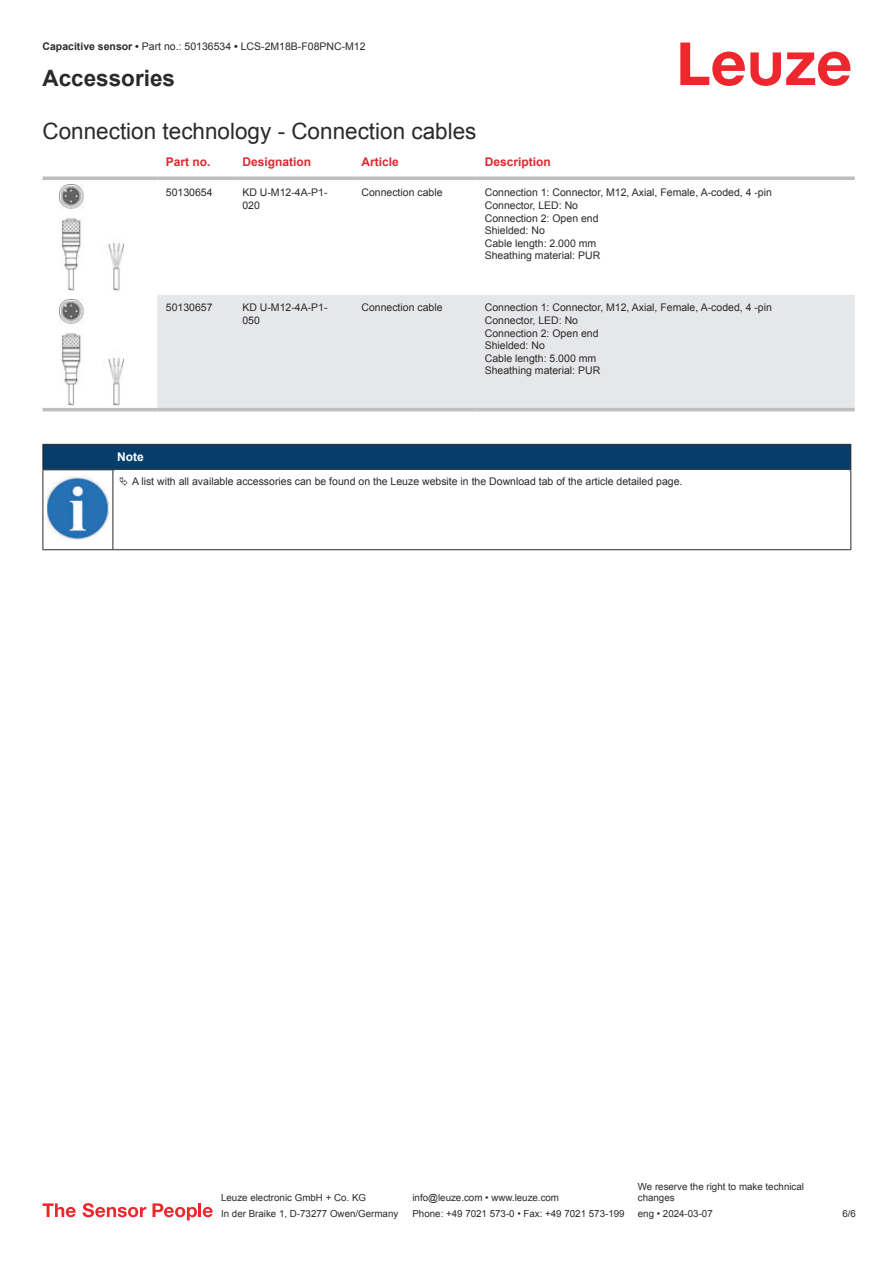
<style>
.page{position:relative;width:893px;height:1263px;background:#fff}
.page>*{position:absolute;margin:0;border:0;box-sizing:border-box;transform-origin:0 0}
.t1{font:22.5px "Arial";color:#2b292a}
.t2{font:700 22.5px "Arial";color:#2b292a}
.t3{font:700 12px "Arial";color:#db2a30}
.t4{font:700 12px "Arial";color:#fff}
.t5{font:10.5px/12.6px "Arial";color:#2b292a}
.t6{font:9.75px/11.7px "Arial";color:#2b292a}
.s1{font-weight:700}
</style>
<div class="page">
<svg style="left:680px;top:43px;width:170px;height:43px"></svg>
<div style="left:157px;top:295px;width:698px;height:113px;background:#e6e7e9"></div>
<svg style="left:43px;top:176px;width:114px;height:4px"></svg>
<svg style="left:157px;top:176px;width:77px;height:4px"></svg>
<svg style="left:234px;top:176px;width:119px;height:4px"></svg>
<svg style="left:353px;top:176px;width:123px;height:4px"></svg>
<svg style="left:476px;top:176px;width:379px;height:4px;fill:#bdbfc1"></svg>
<hr style="left:43px;top:408px;width:114px;height:3px;background:#bdbfc1">
<hr style="left:157px;top:408px;width:77px;height:3px;background:#bdbfc1">
<hr style="left:234px;top:408px;width:119px;height:3px;background:#bdbfc1">
<hr style="left:353px;top:408px;width:123px;height:3px;background:#bdbfc1">
<hr style="left:476px;top:408px;width:379px;height:3px;background:#bdbfc1">
<img style="left:59px;top:184px;width:65px;height:107px">
<img style="left:59px;top:299px;width:65px;height:106px">
<div style="left:43px;top:444px;width:808px;height:26px;background:#063d69"></div>
<hr style="left:113px;top:469px;width:738px;height:1px;background:#2b292a">
<hr style="left:43px;top:470px;width:1px;height:75px;background:#2b292a">
<hr style="left:113px;top:470px;width:1px;height:75px;background:#2b292a">
<hr style="left:850px;top:470px;width:1px;height:75px;background:#2b292a">
<hr style="left:43px;top:549px;width:70px;height:1px;background:#2b292a">
<hr style="left:113px;top:549px;width:738px;height:1px;background:#2b292a">
<img style="left:47px;top:476px;width:61px;height:63px">
<svg style="left:43px;top:1203px;width:33px;height:14px"></svg>
<svg style="left:83px;top:1203px;width:63px;height:14px"></svg>
<svg style="left:153px;top:1203px;width:44px;height:17px"></svg>
<hr style="left:198px;top:1203px;width:3px;height:14px;background:#ed272d">
<svg style="left:203px;top:1207px;width:10px;height:10px"></svg>
<p class="t5" style="left:43px;top:41px;width:325px"><span class="s1">Capacitive sensor •</span> Part no.: 50136534 <span class="s1">•</span> LCS-2M18B-F08PNC-M12</p>
<h1 class="t2" style="left:43px;top:69px;width:134px">Accessories</h1>
<h1 class="t1" style="left:43px;top:123px;width:435px">Connection technology - Connection cables</h1>
<p class="t3" style="left:166px;top:157px;width:46px">Part no.</p>
<p class="t3" style="left:242px;top:157px;width:70px">Designation</p>
<p class="t3" style="left:361px;top:157px;width:39px">Article</p>
<p class="t3" style="left:485px;top:157px;width:68px">Description</p>
<p class="t5" style="left:166px;top:187px;width:48px">50130654</p>
<p class="t5" style="left:242px;top:187px;width:87px">KD U-M12-4A-P1-<br>020</p>
<p class="t5" style="left:361px;top:187px;width:83px">Connection cable</p>
<p class="t5" style="left:485px;top:187px;width:289px">Connection 1: Connector, M12, Axial, Female, A-coded, 4 -pin<br>Connector, LED: No<br>Connection 2: Open end<br>Shielded: No<br>Cable length: 2.000 mm<br>Sheathing material: PUR</p>
<p class="t5" style="left:166px;top:302px;width:48px">50130657</p>
<p class="t5" style="left:242px;top:302px;width:87px">KD U-M12-4A-P1-<br>050</p>
<p class="t5" style="left:361px;top:302px;width:83px">Connection cable</p>
<p class="t5" style="left:485px;top:302px;width:289px">Connection 1: Connector, M12, Axial, Female, A-coded, 4 -pin<br>Connector, LED: No<br>Connection 2: Open end<br>Shielded: No<br>Cable length: 5.000 mm<br>Sheathing material: PUR</p>
<p class="t4" style="left:117px;top:452px;width:28px">Note</p>
<p class="t5" style="left:132px;top:476px;width:552px">A list with all available accessories can be found on the Leuze website in the Download tab of the article detailed page.</p>
<p class="t6" style="left:221px;top:1193px;width:146px">Leuze electronic GmbH + Co. KG</p>
<p class="t6" style="left:412px;top:1193px;width:148px">info@leuze.com • www.leuze.com</p>
<p class="t6" style="left:638px;top:1181px;width:168px">We reserve the right to make technical changes</p>
<p class="t6" style="left:221px;top:1209px;width:179px">In der Braike 1, D-73277 Owen/Germany</p>
<p class="t6" style="left:412px;top:1209px;width:214px">Phone: +49 7021 573-0 • Fax: +49 7021 573-199</p>
<p class="t6" style="left:638px;top:1209px;width:76px">eng • 2024-03-07</p>
<p class="t6" style="left:842px;top:1209px;width:15px">6 /6</p>
</div>
